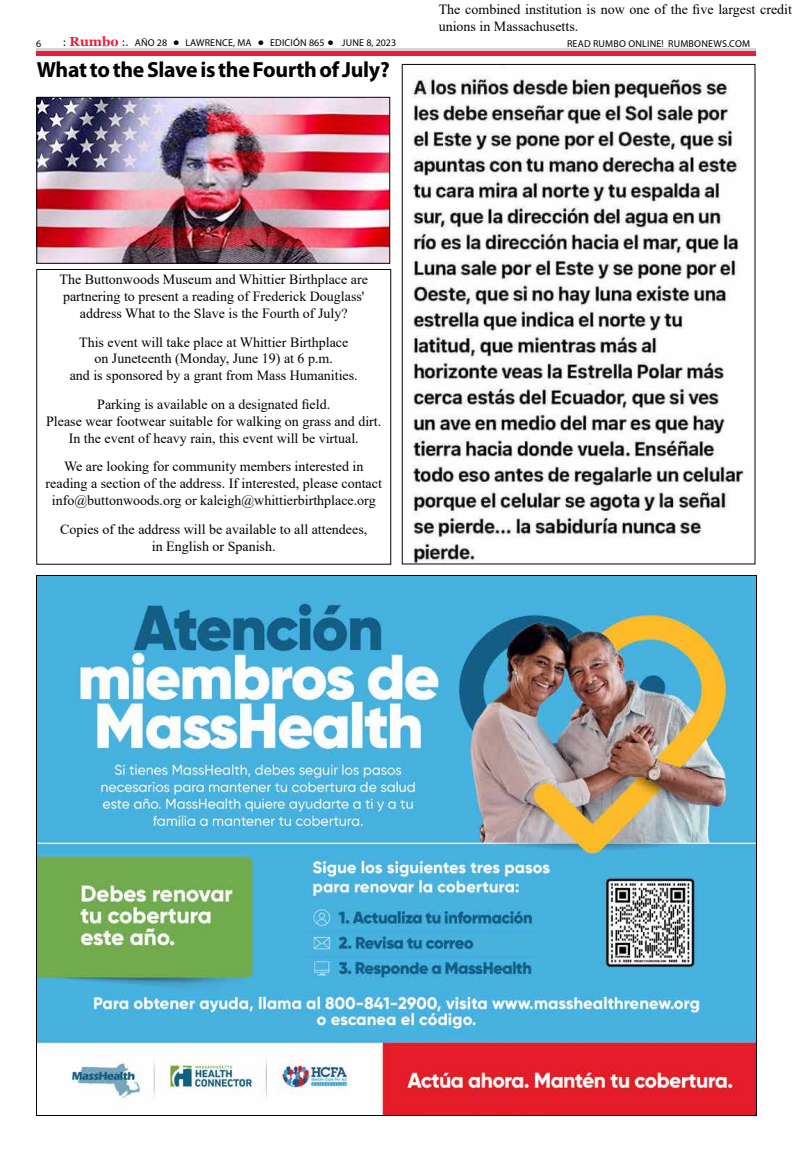
<style>
.page{position:relative;width:792px;height:1152px;background:#fff}
.page>*{position:absolute;margin:0;border:0;box-sizing:border-box;transform-origin:0 0}
.t1{font:700 22px "Myriad Pro";letter-spacing:-.01em;color:#000}
.t2{font:14px/16.8px "Times New Roman";color:#000;text-align:center}
.t3{font:10px "Myriad Pro";letter-spacing:.02em;color:#000}
.s1{font-family:"Tahoma"}
.s2{font-family:"Georgia";font-weight:700;font-size:13px;color:#ed1a3b}
.s3{font-family:"Tahoma";font-weight:700;color:#fff}
</style>
<div class="page">
<div style="left:36px;top:51px;width:720px;height:5px;background:#ed1a3b"></div>
<hr style="left:36px;top:48px;width:720px;height:3px;background:#d1d3d4">
<img style="left:38px;top:577px;width:717px;height:537px">
<img style="left:38px;top:99px;width:350px;height:163px">
<div style="left:36px;top:97px;width:354px;height:167px;border:1px solid #060203"></div>
<img style="left:412px;top:75px;width:332px;height:487px">
<p class="t2" style="left:439px;top:0;width:355px;text-align:left">The combined institution is now one of the five largest credit unions in Massachusetts.</p>
<p class="t3" style="left:36px;top:37px;width:7px">6</p>
<p class="t3" style="left:63px;top:36px;width:335px"><span class="s1">:</span> <span class="s2">Rumbo</span> <span class="s1">:.</span> AÑO 28 <span class="s3">•</span> LAWRENCE, MA <span class="s3">•</span> EDICIÓN 865 <span class="s3">•</span> JUNE 8, 2023</p>
<p class="t3" style="left:567px;top:37px;width:185px">READ RUMBO ONLINE! RUMBONEWS.COM</p>
<h1 class="t1" style="left:37px;top:55px;width:355px">What to the Slave is the Fourth of July?</h1>
<p class="t2" style="left:60px;top:271px;width:310px">The Buttonwoods Museum and Whittier Birthplace are partnering to present a reading of Frederick Douglass' address What to the Slave is the Fourth of July?</p>
<p class="t2" style="left:70px;top:333px;width:290px">This event will take place at Whittier Birthplace<br>on Juneteenth (Monday, June 19) at 6 p.m.<br>and is sponsored by a grant from Mass Humanities.</p>
<p class="t2" style="left:46px;top:396px;width:337px">Parking is available on a designated field.<br>Please wear footwear suitable for walking on grass and dirt.<br>In the event of heavy rain, this event will be virtual.</p>
<p class="t2" style="left:46px;top:458px;width:338px">We are looking for community members interested in reading a section of the address. If interested, please contact info@buttonwoods.org or kaleigh@whittierbirthplace.org</p>
<p class="t2" style="left:60px;top:520px;width:309px">Copies of the address will be available to all attendees, in English or Spanish.</p>
</div>
